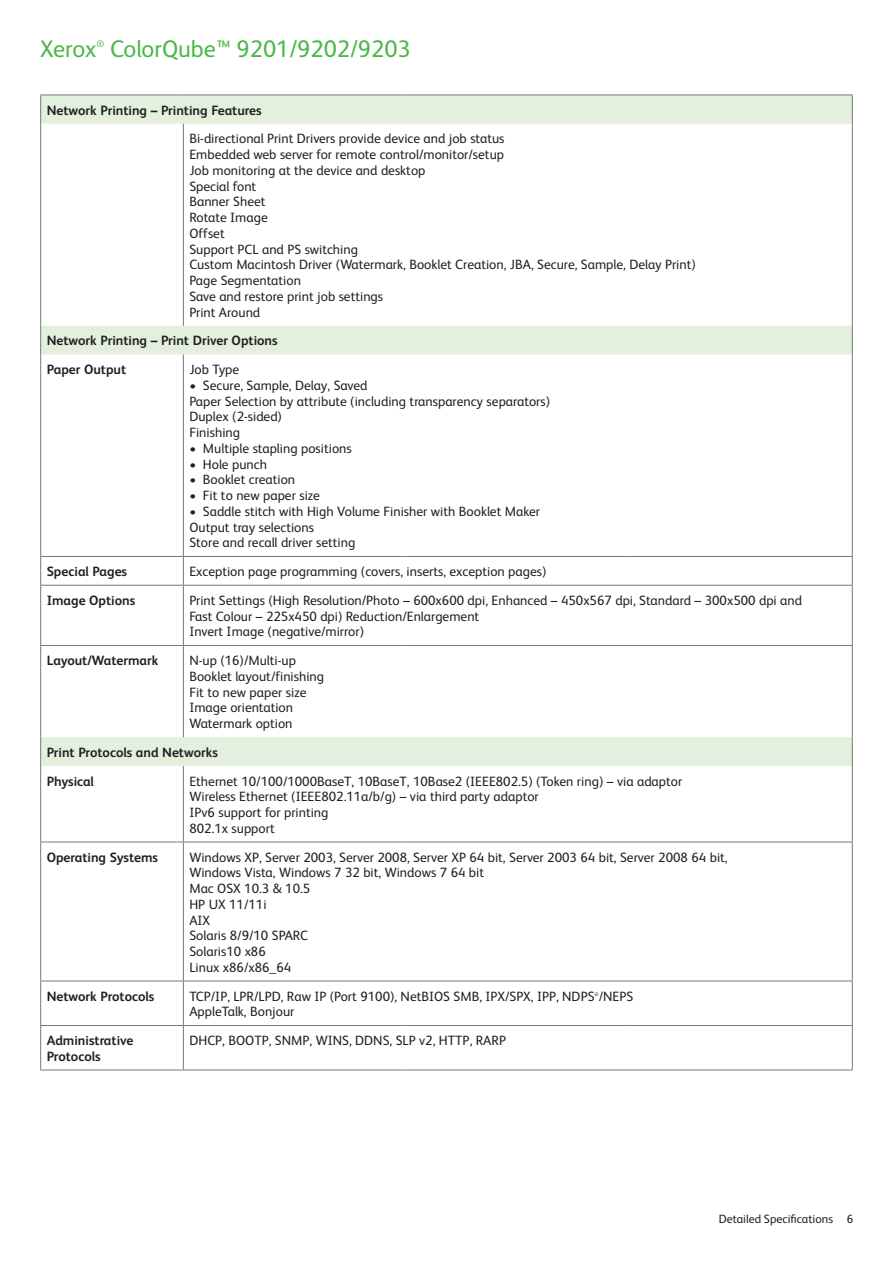
<style>
.page{position:relative;width:893px;height:1263px;background:#fff}
.page>*{position:absolute;margin:0;border:0;box-sizing:border-box;transform-origin:0 0}
.t1{font:24px "Xerox Sans";color:#4cb848}
.t2{font:13.5px/15.8px "Xerox Sans";color:#231f20}
.t3{font:700 13.5px/28.8px "Xerox Sans";color:#231f20}
.t4{font:12px "Xerox Sans";color:#231f20}
.t5{font:9.6px "Xerox Sans";color:#4cb848}
.t6{font:4.95px "Xerox Sans";color:#231f20}
</style>
<div class="page">
<svg style="left:41px;top:96px;width:810px;height:670px"></svg>
<hr style="left:851px;top:124px;width:1px;height:202px;background:#76787b">
<hr style="left:851px;top:354px;width:1px;height:202px;background:#76787b">
<svg style="left:851px;top:557px;width:1px;height:28px"></svg>
<hr style="left:851px;top:586px;width:1px;height:59px;background:#76787b">
<hr style="left:851px;top:646px;width:1px;height:91px;background:#76787b">
<hr style="left:851px;top:766px;width:1px;height:76px;background:#76787b">
<hr style="left:851px;top:842px;width:1px;height:139px;background:#76787b">
<hr style="left:851px;top:981px;width:1px;height:44px;background:#76787b">
<hr style="left:851px;top:1026px;width:1px;height:44px;background:#76787b">
<svg style="left:851px;top:96px;width:1px;height:28px"></svg>
<hr style="left:183px;top:124px;width:1px;height:202px;background:#76787b">
<svg style="left:851px;top:326px;width:1px;height:28px"></svg>
<hr style="left:183px;top:354px;width:1px;height:202px;background:#76787b">
<svg style="left:183px;top:557px;width:1px;height:28px"></svg>
<hr style="left:183px;top:586px;width:1px;height:59px;background:#76787b">
<hr style="left:183px;top:646px;width:1px;height:91px;background:#76787b">
<svg style="left:851px;top:737px;width:1px;height:29px"></svg>
<hr style="left:183px;top:766px;width:1px;height:76px;background:#76787b">
<hr style="left:183px;top:842px;width:1px;height:139px;background:#76787b">
<hr style="left:183px;top:981px;width:1px;height:44px;background:#76787b">
<hr style="left:183px;top:1026px;width:1px;height:44px;background:#76787b">
<hr style="left:40px;top:556px;width:143px;height:1px;background:#76787b">
<hr style="left:40px;top:585px;width:143px;height:1px;background:#76787b">
<hr style="left:40px;top:645px;width:143px;height:1px;background:#76787b">
<hr style="left:40px;top:842px;width:143px;height:1px;background:#76787b">
<hr style="left:40px;top:981px;width:143px;height:1px;background:#76787b">
<hr style="left:40px;top:1025px;width:143px;height:1px;background:#76787b">
<hr style="left:183px;top:556px;width:223px;height:1px;background:#76787b">
<hr style="left:406px;top:556px;width:224px;height:1px;background:#76787b">
<hr style="left:630px;top:556px;width:222px;height:1px;background:#76787b">
<hr style="left:183px;top:585px;width:223px;height:1px;background:#76787b">
<hr style="left:406px;top:585px;width:224px;height:1px;background:#76787b">
<hr style="left:630px;top:585px;width:222px;height:1px;background:#76787b">
<hr style="left:183px;top:645px;width:223px;height:1px;background:#76787b">
<hr style="left:406px;top:645px;width:224px;height:1px;background:#76787b">
<hr style="left:630px;top:645px;width:222px;height:1px;background:#76787b">
<hr style="left:183px;top:842px;width:223px;height:1px;background:#76787b">
<hr style="left:406px;top:842px;width:224px;height:1px;background:#76787b">
<hr style="left:630px;top:842px;width:222px;height:1px;background:#76787b">
<hr style="left:183px;top:981px;width:223px;height:1px;background:#76787b">
<hr style="left:406px;top:981px;width:224px;height:1px;background:#76787b">
<hr style="left:630px;top:981px;width:222px;height:1px;background:#76787b">
<hr style="left:183px;top:1025px;width:223px;height:1px;background:#76787b">
<hr style="left:406px;top:1025px;width:224px;height:1px;background:#76787b">
<hr style="left:630px;top:1025px;width:222px;height:1px;background:#76787b">
<hr style="left:40px;top:95px;width:143px;height:1px;background:#76787b">
<svg style="left:40px;top:95px;width:1px;height:29px"></svg>
<hr style="left:183px;top:95px;width:223px;height:1px;background:#76787b">
<hr style="left:406px;top:95px;width:224px;height:1px;background:#76787b">
<hr style="left:630px;top:95px;width:222px;height:1px;background:#76787b">
<hr style="left:40px;top:124px;width:1px;height:202px;background:#76787b">
<svg style="left:40px;top:326px;width:1px;height:28px"></svg>
<hr style="left:40px;top:354px;width:1px;height:202px;background:#76787b">
<svg style="left:40px;top:557px;width:1px;height:28px"></svg>
<hr style="left:40px;top:586px;width:1px;height:59px;background:#76787b">
<hr style="left:40px;top:646px;width:1px;height:91px;background:#76787b">
<svg style="left:40px;top:737px;width:1px;height:29px"></svg>
<hr style="left:40px;top:766px;width:1px;height:76px;background:#76787b">
<hr style="left:40px;top:842px;width:1px;height:139px;background:#76787b">
<hr style="left:40px;top:981px;width:1px;height:44px;background:#76787b">
<hr style="left:40px;top:1026px;width:1px;height:44px;background:#76787b">
<hr style="left:40px;top:1070px;width:143px;height:1px;background:#76787b">
<hr style="left:183px;top:1070px;width:223px;height:1px;background:#76787b">
<hr style="left:406px;top:1070px;width:224px;height:1px;background:#76787b">
<hr style="left:630px;top:1070px;width:222px;height:1px;background:#76787b">
<h1 class="t1" style="left:40px;top:41px;width:58px">Xerox</h1>
<p class="t5" style="left:96px;top:40px;width:9px">®</p>
<h1 class="t1" style="left:110px;top:41px;width:302px">ColorQube™ 9201/9202/9203</h1>
<p class="t3" style="left:47px;top:97px;width:216px">Network Printing – Printing Features</p>
<p class="t2" style="left:189px;top:132px;width:508px">Bi-directional Print Drivers provide device and job status<br>Embedded web server for remote control/monitor/setup<br>Job monitoring at the device and desktop<br>Special font<br>Banner Sheet<br>Rotate Image<br>Offset<br>Support PCL and PS switching<br>Custom Macintosh Driver (Watermark, Booklet Creation, JBA, Secure, Sample, Delay Print)<br>Page Segmentation<br>Save and restore print job settings<br>Print Around</p>
<p class="t3" style="left:47px;top:328px;width:232px">Network Printing – Print Driver Options<br>Paper Output</p>
<p class="t2" style="left:189px;top:363px;width:51px">Job Type</p>
<p class="t2" style="left:189px;top:379px;width:362px">• Secure, Sample, Delay, Saved<br>Paper Selection by attribute (including transparency separators)<br>Duplex (2-sided)<br>Finishing</p>
<p class="t2" style="left:189px;top:442px;width:164px">• Multiple stapling positions</p>
<p class="t2" style="left:189px;top:457px;width:79px">• Hole punch</p>
<p class="t2" style="left:189px;top:473px;width:107px">• Booklet creation</p>
<p class="t2" style="left:189px;top:489px;width:132px">• Fit to new paper size</p>
<p class="t2" style="left:189px;top:505px;width:352px">• Saddle stitch with High Volume Finisher with Booklet Maker<br>Output tray selections<br>Store and recall driver setting</p>
<p class="t3" style="left:47px;top:558px;width:82px">Special Pages</p>
<p class="t2" style="left:189px;top:565px;width:358px">Exception page programming (covers, inserts, exception pages)</p>
<p class="t3" style="left:47px;top:587px;width:90px">Image Options</p>
<p class="t2" style="left:189px;top:594px;width:614px">Print Settings (High Resolution/Photo – 600x600 dpi, Enhanced – 450x567 dpi, Standard – 300x500 dpi and<br>Fast Colour – 225x450 dpi) Reduction/Enlargement<br>Invert Image (negative/mirror)</p>
<p class="t3" style="left:47px;top:647px;width:113px">Layout/Watermark</p>
<p class="t2" style="left:189px;top:654px;width:136px">N-up (16)/Multi-up<br>Booklet layout/finishing<br>Fit to new paper size<br>Image orientation<br>Watermark option</p>
<p class="t3" style="left:47px;top:739px;width:173px">Print Protocols and Networks<br>Physical</p>
<p class="t2" style="left:189px;top:774px;width:494px">Ethernet 10/100/1000BaseT, 10BaseT, 10Base2 (IEEE802.5) (Token ring) – via adaptor Wireless Ethernet (IEEE802.11a/b/g) – via third party adaptor<br>IPv6 support for printing<br>802.1x support</p>
<p class="t3" style="left:47px;top:844px;width:113px">Operating Systems</p>
<p class="t2" style="left:189px;top:851px;width:539px">Windows XP, Server 2003, Server 2008, Server XP 64 bit, Server 2003 64 bit, Server 2008 64 bit,<br>Windows Vista, Windows 7 32 bit, Windows 7 64 bit<br>Mac OSX 10.3 &amp; 10.5<br>HP UX 11/11i<br>AIX<br>Solaris 8/9/10 SPARC<br>Solaris10 x86<br>Linux x86/x86_64</p>
<p class="t3" style="left:47px;top:983px;width:109px">Network Protocols</p>
<p class="t2" style="left:189px;top:990px;width:445px">TCP/IP, LPR/LPD, Raw IP (Port 9100), NetBIOS SMB, IPX/SPX, IPP, NDPS /NEPS</p>
<p class="t6" style="left:594px;top:993px;width:6px">®</p>
<p class="t2" style="left:189px;top:1005px;width:107px">AppleTalk, Bonjour</p>
<p class="t3" style="left:47px;top:1034px;width:88px;line-height:15.8px">Administrative<br>Protocols</p>
<p class="t2" style="left:189px;top:1034px;width:318px">DHCP, BOOTP, SNMP, WINS, DDNS, SLP v2, HTTP, RARP</p>
<p class="t4" style="left:718px;top:1214px;width:136px">Detailed Specifications 6</p>
</div>
